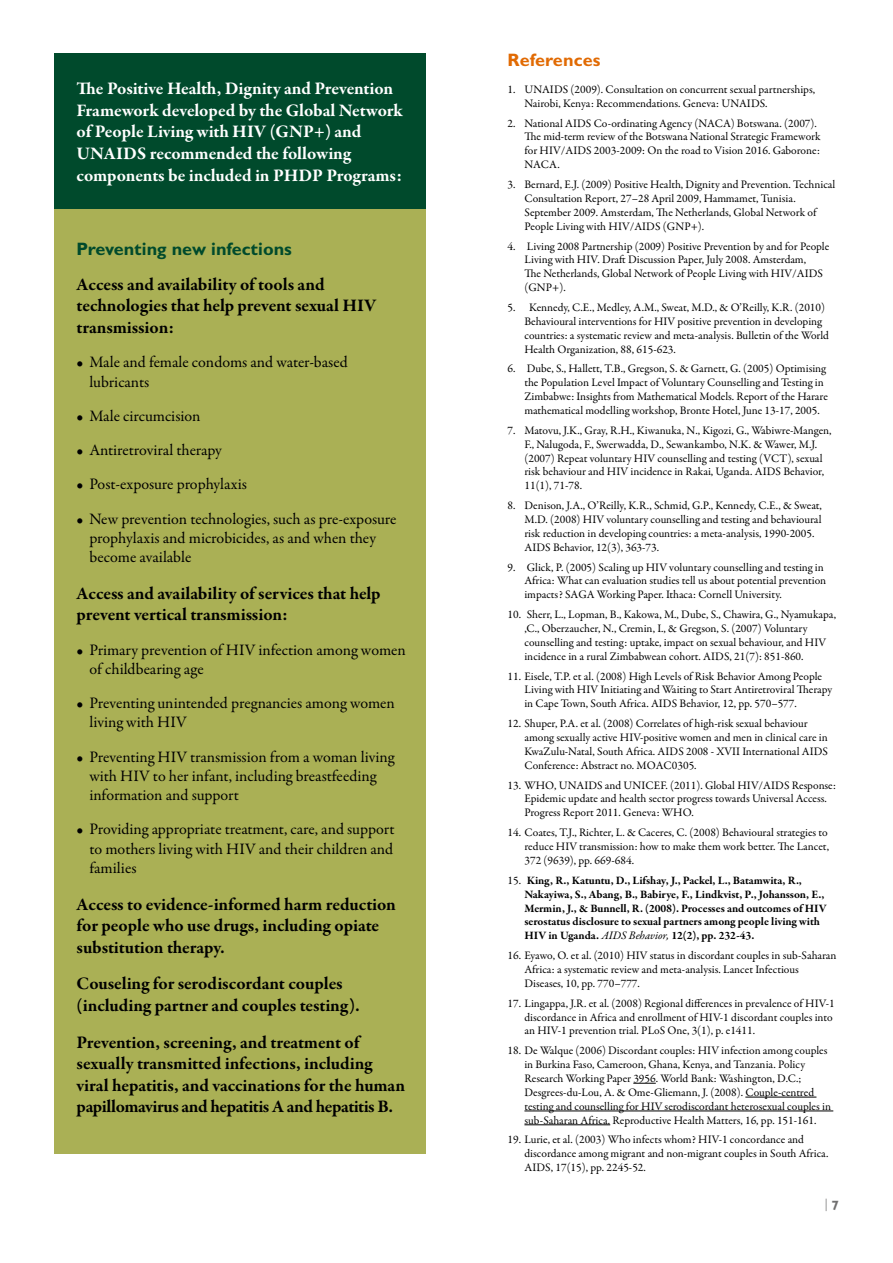
<style>
.page{position:relative;width:893px;height:1263px;background:#fff}
.page>*{position:absolute;margin:0;border:0;box-sizing:border-box;transform-origin:0 0}
.t1{font:700 18px/21.6px "Garamond Premr Pro";letter-spacing:-.005em;color:#000}
.t2{font:700 18px/21.6px "Garamond Premr Pro";letter-spacing:-.005em;color:#fff}
.t3{font:700 18px "Gill Sans MT Pro";color:#004a2c}
.t4{font:700 18px "Gill Sans MT Pro";color:#e16a03}
.t5{font:16.05px/19.2px "Garamond Premr Pro";color:#000}
.t6{font:300 13.5px "Gill Sans MT Pro";color:#706f6f}
.t7{font:11.55px/13.8px "Garamond Premr Pro";color:#000}
.t8{font:700 11.55px/13.8px "Garamond Premr Pro";color:#000}
.s1{font-weight:400}
.s2{font-weight:400;font-style:italic}
.s3{font-weight:700}
</style>
<div class="page">
<div style="left:54px;top:53px;width:371px;height:156px;background:#004a2c"></div>
<div style="left:54px;top:209px;width:371px;height:945px;background:#aab055"></div>
<svg style="left:633px;top:1083px;width:23px;height:1px"></svg>
<hr style="left:745px;top:1097px;width:71px;height:1px;background:#000">
<hr style="left:524px;top:1111px;width:309px;height:1px;background:#000">
<hr style="left:524px;top:1124px;width:86px;height:1px;background:#000">
<h1 class="t2" style="left:77px;top:78px;width:328px">The Positive Health, Dignity and Prevention Framework developed by the Global Network of People Living with HIV (GNP+) and UNAIDS recommended the following components be included in PHDP Programs:</h1>
<h1 class="t3" style="left:77px;top:238px;width:217px">Preventing new infections</h1>
<h1 class="t1" style="left:77px;top:274px;width:301px">Access and availability of tools and technologies that help prevent sexual HIV transmission:</h1>
<h2 class="t5" style="left:89px;top:353px;width:260px;text-indent:-13px">• Male and female condoms and water-based lubricants</h2>
<h2 class="t5" style="left:77px;top:407px;width:125px">• Male circumcision</h2>
<h2 class="t5" style="left:77px;top:441px;width:147px">• Antiretroviral therapy</h2>
<h2 class="t5" style="left:77px;top:475px;width:172px">• Post-exposure prophylaxis</h2>
<h2 class="t5" style="left:89px;top:509px;width:309px;text-indent:-13px">• New prevention technologies, such as pre-exposure prophylaxis and microbicides, as and when they become available</h2>
<h1 class="t1" style="left:77px;top:582px;width:306px">Access and availability of services that help prevent vertical transmission:</h1>
<h2 class="t5" style="left:89px;top:640px;width:318px;text-indent:-13px">• Primary prevention of HIV infection among women of childbearing age</h2>
<h2 class="t5" style="left:89px;top:694px;width:307px;text-indent:-13px">• Preventing unintended pregnancies among women living with HIV</h2>
<h2 class="t5" style="left:89px;top:747px;width:306px;text-indent:-13px">• Preventing HIV transmission from a woman living with HIV to her infant, including breastfeeding information and support</h2>
<h2 class="t5" style="left:89px;top:820px;width:307px;text-align:justify;text-indent:-13px">• Providing appropriate treatment, care, and support to mothers living with HIV and their children and families</h2>
<h1 class="t1" style="left:77px;top:893px;width:321px">Access to evidence-informed harm reduction for people who use drugs, including opiate substitution therapy.</h1>
<h1 class="t1" style="left:77px;top:973px;width:284px">Couseling for serodiscordant couples (including partner and couples testing).</h1>
<h1 class="t1" style="left:77px;top:1031px;width:330px">Prevention, screening, and treatment of sexually transmitted infections, including viral hepatitis, and vaccinations for the human papillomavirus and hepatitis A and hepatitis B.</h1>
<h1 class="t4" style="left:507px;top:49px;width:95px">References</h1>
<p class="t7" style="left:524px;top:83px;width:292px;text-indent:-17px">1. UNAIDS (2009). Consultation on concurrent sexual partnerships,<br>Nairobi, Kenya: Recommendations. Geneva: UNAIDS.</p>
<p class="t7" style="left:524px;top:116px;width:298px;text-indent:-17px">2. National AIDS Co-ordinating Agency (NACA) Botswana. (2007).<br>The mid-term review of the Botswana National Strategic Framework for HIV/AIDS 2003-2009: On the road to Vision 2016. Gaborone:<br>NACA.</p>
<p class="t7" style="left:524px;top:178px;width:312px;text-indent:-17px">3. Bernard, E.J. (2009) Positive Health, Dignity and Prevention. Technical Consultation Report, 27–28 April 2009, Hammamet, Tunisia.<br>September 2009. Amsterdam, The Netherlands, Global Network of People Living with HIV/AIDS (GNP+).</p>
<p class="t7" style="left:524px;top:239px;width:306px;text-indent:-17px">4. Living 2008 Partnership (2009) Positive Prevention by and for People Living with HIV. Draft Discussion Paper, July 2008. Amsterdam,<br>The Netherlands, Global Network of People Living with HIV/AIDS (GNP+).</p>
<p class="t7" style="left:524px;top:301px;width:306px;text-indent:-17px">5. Kennedy, C.E., Medley, A.M., Sweat, M.D., &amp; O’Reilly, K.R. (2010)<br>Behavioural interventions for HIV positive prevention in developing countries: a systematic review and meta-analysis. Bulletin of the World Health Organization, 88, 615-623.</p>
<p class="t7" style="left:524px;top:362px;width:305px;text-indent:-17px">6. Dube, S., Hallett, T.B., Gregson, S. &amp; Garnett, G. (2005) Optimising the Population Level Impact of Voluntary Counselling and Testing in Zimbabwe: Insights from Mathematical Models. Report of the Harare mathematical modelling workshop, Bronte Hotel, June 13-17, 2005.</p>
<p class="t7" style="left:524px;top:424px;width:309px;text-indent:-17px">7. Matovu, J.K., Gray, R.H., Kiwanuka, N., Kigozi, G., Wabiwre-Mangen, F., Nalugoda, F., Swerwadda, D., Sewankambo, N.K. &amp; Wawer, M.J. (2007) Repeat voluntary HIV counselling and testing (VCT), sexual risk behaviour and HIV incidence in Rakai, Uganda. AIDS Behavior, 11(1), 71-78.</p>
<p class="t7" style="left:524px;top:499px;width:299px;text-indent:-17px">8. Denison, J.A., O’Reilly, K.R., Schmid, G.P., Kennedy, C.E., &amp; Sweat, M.D. (2008) HIV voluntary counselling and testing and behavioural risk reduction in developing countries: a meta-analysis, 1990-2005.<br>AIDS Behavior, 12(3), 363-73.</p>
<p class="t7" style="left:524px;top:560px;width:303px;text-indent:-17px">9. Glick, P. (2005) Scaling up HIV voluntary counselling and testing in<br>Africa: What can evaluation studies tell us about potential prevention impacts? SAGA Working Paper. Ithaca: Cornell University.</p>
<p class="t7" style="left:524px;top:608px;width:313px;text-indent:-17px">10. Sherr, L., Lopman, B., Kakowa, M., Dube, S., Chawira, G., Nyamukapa, ,C., Oberzaucher, N., Cremin, I., &amp; Gregson, S. (2007) Voluntary counselling and testing: uptake, impact on sexual behaviour, and HIV incidence in a rural Zimbabwean cohort. AIDS, 21(7): 851-860.</p>
<p class="t7" style="left:524px;top:669px;width:309px;text-indent:-17px">11. Eisele, T.P. et al. (2008) High Levels of Risk Behavior Among People<br>Living with HIV Initiating and Waiting to Start Antiretroviral Therapy in Cape Town, South Africa. AIDS Behavior, 12, pp. 570–577.</p>
<p class="t7" style="left:524px;top:717px;width:305px;text-indent:-17px">12. Shuper, P.A. et al. (2008) Correlates of high-risk sexual behaviour among sexually active HIV-positive women and men in clinical care in KwaZulu-Natal, South Africa. AIDS 2008 - XVII International AIDS Conference: Abstract no. MOAC0305.</p>
<p class="t7" style="left:524px;top:778px;width:313px;text-indent:-17px">13. WHO, UNAIDS and UNICEF. (2011). Global HIV/AIDS Response:<br>Epidemic update and health sector progress towards Universal Access.<br>Progress Report 2011. Geneva: WHO.</p>
<p class="t7" style="left:524px;top:826px;width:306px;text-align:justify;text-indent:-17px">14. Coates, T.J., Richter, L. &amp; Caceres, C. (2008) Behavioural strategies to reduce HIV transmission: how to make them work better. The Lancet, 372 (9639), pp. 669-684.</p>
<p class="t8" style="left:524px;top:873px;width:304px;text-indent:-17px"><span class="s1">15.</span> King, R., Katuntu, D., Lifshay, J., Packel, L., Batamwita, R., Nakayiwa, S., Abang, B., Babirye, F., Lindkvist, P., Johansson, E., Mermin, J., &amp; Bunnell, R. (2008). Processes and outcomes of HIV serostatus disclosure to sexual partners among people living with HIV in Uganda. <span class="s2">AIDS Behavior,</span> 12(2), pp. 232-43.</p>
<p class="t7" style="left:524px;top:949px;width:314px;text-indent:-17px">16. Eyawo, O. et al. (2010) HIV status in discordant couples in sub-Saharan<br>Africa: a systematic review and meta-analysis. Lancet Infectious<br>Diseases, 10, pp. 770–777.</p>
<p class="t7" style="left:524px;top:996px;width:312px;text-indent:-17px">17. Lingappa, J.R. et al. (2008) Regional differences in prevalence of HIV-1 discordance in Africa and enrollment of HIV-1 discordant couples into an HIV-1 prevention trial. PLoS One, 3(1), p. e1411.</p>
<p class="t7" style="left:524px;top:1044px;width:308px;text-indent:-17px">18. De Walque (2006) Discordant couples: HIV infection among couples in Burkina Faso, Cameroon, Ghana, Kenya, and Tanzania. Policy Research Working Paper 3956. World Bank: Washington, D.C.; Desgrees-du-Lou, A. &amp; Ome-Gliemann, J. (2008). Couple-centred testing and counselling for HIV serodiscordant heterosexual couples in sub-Saharan Africa. Reproductive Health Matters, 16, pp. 151-161.</p>
<p class="t7" style="left:524px;top:1133px;width:305px;text-indent:-17px">19. Lurie, et al. (2003) Who infects whom? HIV-1 concordance and discordance among migrant and non-migrant couples in South Africa.<br>AIDS, 17(15), pp. 2245-52.</p>
<p class="t6" style="left:825px;top:1196px;width:16px">| <span class="s3">7</span></p>
</div>
